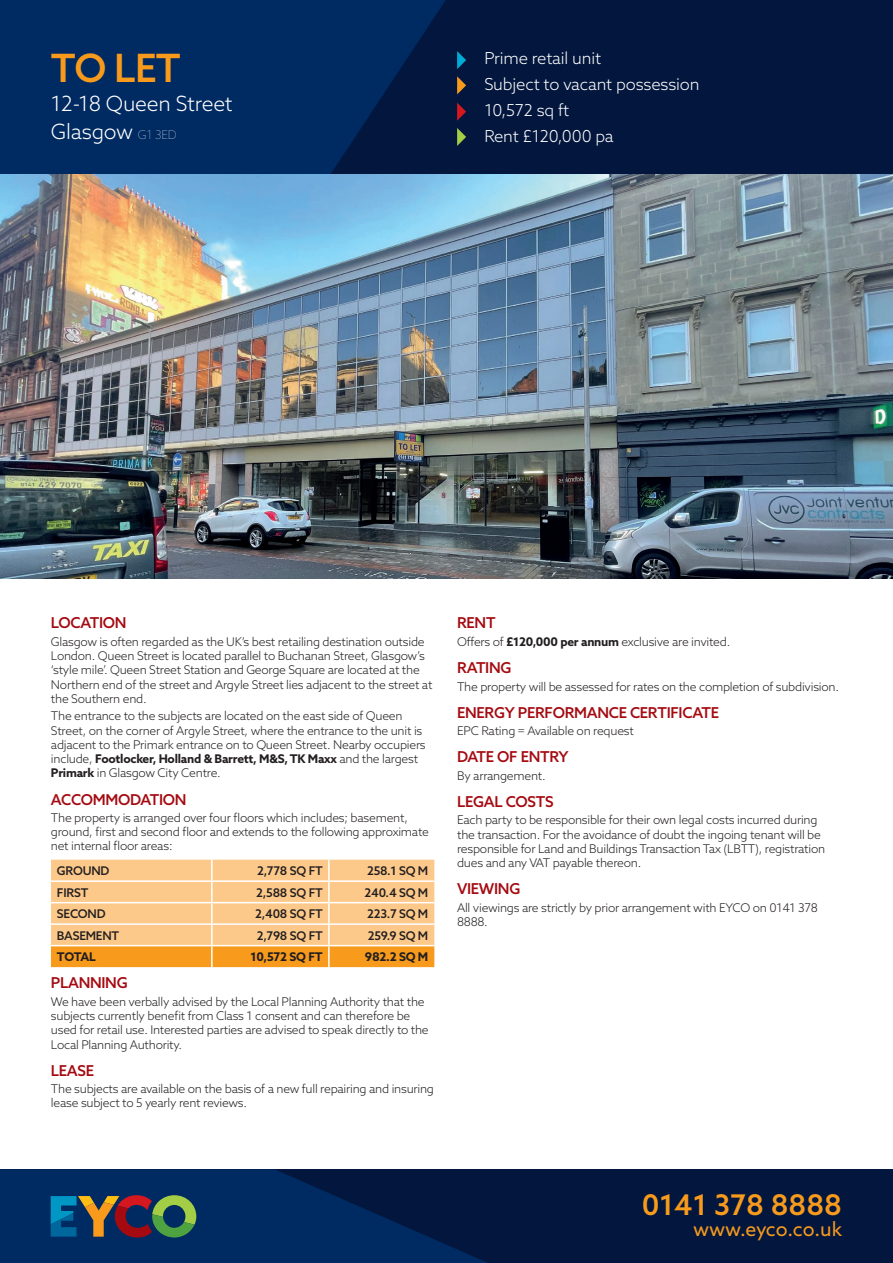
<style>
.page{position:relative;width:893px;height:1263px;background:#fff}
.page>*{position:absolute;margin:0;border:0;box-sizing:border-box;transform-origin:0 0}
.t1{font:500 39px "Azo Sans";color:#f89a1c}
.t2{font:500 28.5px "Azo Sans";color:#f89a1c}
.t3{font:300 21px/27.5px "Azo Sans";letter-spacing:-.01em;color:#fff}
.t4{font:19.5px "Azo Sans";color:#f89a1c}
.t5{font:300 16.5px/26px "Azo Sans";letter-spacing:-.01em;color:#fff}
.t6{font:500 15px "Azo Sans";letter-spacing:-.02em;color:#a50a11}
.t7{font:300 12px/14.2px "Azo Sans";letter-spacing:-.02em;color:#231f20}
.t8{font:500 12px "Azo Sans";letter-spacing:-.02em;color:#231f20}
.t9{font:700 12px "Azo Sans";letter-spacing:-.02em;color:#231f20}
.s1{font-weight:100;font-size:12px}
.s2{font-weight:700}
</style>
<div class="page">
<div style="left:0;top:0;width:893px;height:174px;background:#03173e"></div>
<div style="left:0;top:1169px;width:893px;height:94px;background:#03173e"></div>
<svg style="left:0;top:1169px;width:488px;height:94px;fill:#002a62"></svg>
<svg style="left:0;top:0;width:446px;height:174px;background:#00275d"></svg>
<svg style="left:457px;top:51px;width:9px;height:18px"></svg>
<svg style="left:457px;top:76px;width:9px;height:18px"></svg>
<svg style="left:457px;top:103px;width:9px;height:18px"></svg>
<svg style="left:457px;top:128px;width:9px;height:18px"></svg>
<svg style="left:51px;top:1195px;width:145px;height:43px;background:#475755"></svg>
<svg style="left:51px;top:860px;width:383px;height:107px;background:#fbbf74"></svg>
<hr style="left:211px;top:860px;width:2px;height:20px;background:#fff">
<hr style="left:328px;top:860px;width:2px;height:20px;background:#fff">
<hr style="left:211px;top:882px;width:2px;height:20px;background:#fff">
<hr style="left:328px;top:882px;width:2px;height:20px;background:#fff">
<hr style="left:211px;top:903px;width:2px;height:20px;background:#fff">
<hr style="left:328px;top:903px;width:2px;height:20px;background:#fff">
<hr style="left:211px;top:925px;width:2px;height:20px;background:#fff">
<hr style="left:328px;top:925px;width:2px;height:20px;background:#fff">
<hr style="left:51px;top:880px;width:383px;height:2px;background:#fff">
<hr style="left:51px;top:902px;width:383px;height:1px;background:#fff">
<hr style="left:51px;top:923px;width:383px;height:2px;background:#fff">
<hr style="left:51px;top:945px;width:278px;height:1px;background:#fff">
<hr style="left:211px;top:946px;width:2px;height:21px;background:#fff">
<hr style="left:329px;top:945px;width:105px;height:1px;background:#fff">
<hr style="left:328px;top:946px;width:2px;height:21px;background:#fff">
<img style="left:0;top:174px;width:893px;height:404px">
<h1 class="t1" style="left:51px;top:50px;width:131px">TO LET</h1>
<h3 class="t3" style="left:51px;top:91px;width:183px">12-18 Queen Street<br>Glasgow <span class="s1">G1 3ED</span></h3>
<h3 class="t5" style="left:484px;top:46px;width:217px">Prime retail unit<br>Subject to vacant possession<br>10,572 sq ft<br>Rent £120,000 pa</h3>
<p class="t6" style="left:51px;top:616px;width:77px">LOCATION</p>
<p class="t7" style="left:51px;top:635px;width:383px">Glasgow is often regarded as the UK’s best retailing destination outside London. Queen Street is located parallel to Buchanan Street, Glasgow’s ‘style mile’. Queen Street Station and George Square are located at the Northern end of the street and Argyle Street lies adjacent to the street at the Southern end.</p>
<p class="t7" style="left:51px;top:710px;width:376px">The entrance to the subjects are located on the east side of Queen Street, on the corner of Argyle Street, where the entrance to the unit is adjacent to the Primark entrance on to Queen Street. Nearby occupiers include, <span class="s2">Footlocker, Holland &amp; Barrett, M&amp;S, TK Maxx</span> and the largest <span class="s2">Primark</span> in Glasgow City Centre.</p>
<p class="t6" style="left:51px;top:792px;width:137px">ACCOMMODATION</p>
<p class="t7" style="left:51px;top:811px;width:379px">The property is arranged over four floors which includes; basement, ground, first and second floor and extends to the following approximate net internal floor areas:</p>
<p class="t8" style="left:57px;top:865px;width:54px">GROUND</p>
<p class="t8" style="left:257px;top:865px;width:67px">2,778 SQ FT</p>
<p class="t8" style="left:367px;top:865px;width:63px">258.1 SQ M</p>
<p class="t8" style="left:57px;top:887px;width:33px">FIRST</p>
<p class="t8" style="left:256px;top:887px;width:68px">2,588 SQ FT</p>
<p class="t8" style="left:365px;top:887px;width:65px">240.4 SQ M</p>
<p class="t8" style="left:57px;top:908px;width:50px">SECOND</p>
<p class="t8" style="left:255px;top:908px;width:69px">2,408 SQ FT</p>
<p class="t8" style="left:367px;top:908px;width:63px">223.7 SQ M</p>
<p class="t8" style="left:57px;top:930px;width:64px">BASEMENT</p>
<p class="t8" style="left:257px;top:930px;width:68px">2,798 SQ FT</p>
<p class="t8" style="left:368px;top:930px;width:62px">259.9 SQ M</p>
<p class="t9" style="left:57px;top:951px;width:40px">TOTAL</p>
<p class="t9" style="left:251px;top:951px;width:74px">10,572 SQ FT</p>
<p class="t9" style="left:365px;top:951px;width:65px">982.2 SQ M</p>
<p class="t6" style="left:51px;top:976px;width:78px">PLANNING</p>
<p class="t7" style="left:51px;top:995px;width:379px">We have been verbally advised by the Local Planning Authority that the subjects currently benefit from Class 1 consent and can therefore be used for retail use. Interested parties are advised to speak directly to the Local Planning Authority.</p>
<p class="t6" style="left:51px;top:1063px;width:45px">LEASE</p>
<p class="t7" style="left:51px;top:1083px;width:384px">The subjects are available on the basis of a new full repairing and insuring lease subject to 5 yearly rent reviews.</p>
<p class="t6" style="left:457px;top:616px;width:40px">RENT</p>
<p class="t7" style="left:457px;top:635px;width:275px">Offers of <span class="s2">£120,000 per annum</span> exclusive are invited.</p>
<p class="t6" style="left:457px;top:661px;width:56px">RATING</p>
<p class="t7" style="left:457px;top:680px;width:383px">The property will be assessed for rates on the completion of subdivision.</p>
<p class="t6" style="left:457px;top:705px;width:264px">ENERGY PERFORMANCE CERTIFICATE</p>
<p class="t7" style="left:457px;top:725px;width:178px">EPC Rating = Available on request</p>
<p class="t6" style="left:457px;top:750px;width:113px">DATE OF ENTRY</p>
<p class="t7" style="left:457px;top:769px;width:90px">By arrangement.</p>
<p class="t6" style="left:457px;top:795px;width:98px">LEGAL COSTS</p>
<p class="t7" style="left:457px;top:814px;width:370px">Each party to be responsible for their own legal costs incurred during the transaction. For the avoidance of doubt the ingoing tenant will be responsible for Land and Buildings Transaction Tax (LBTT), registration dues and any VAT payable thereon.</p>
<p class="t6" style="left:457px;top:882px;width:65px">VIEWING</p>
<p class="t7" style="left:457px;top:901px;width:362px">All viewings are strictly by prior arrangement with EYCO on 0141 378<br>8888.</p>
<h2 class="t2" style="left:642px;top:1192px;width:202px">0141 378 8888</h2>
<h3 class="t4" style="left:693px;top:1220px;width:150px">www.eyco.co.uk</h3>
</div>
